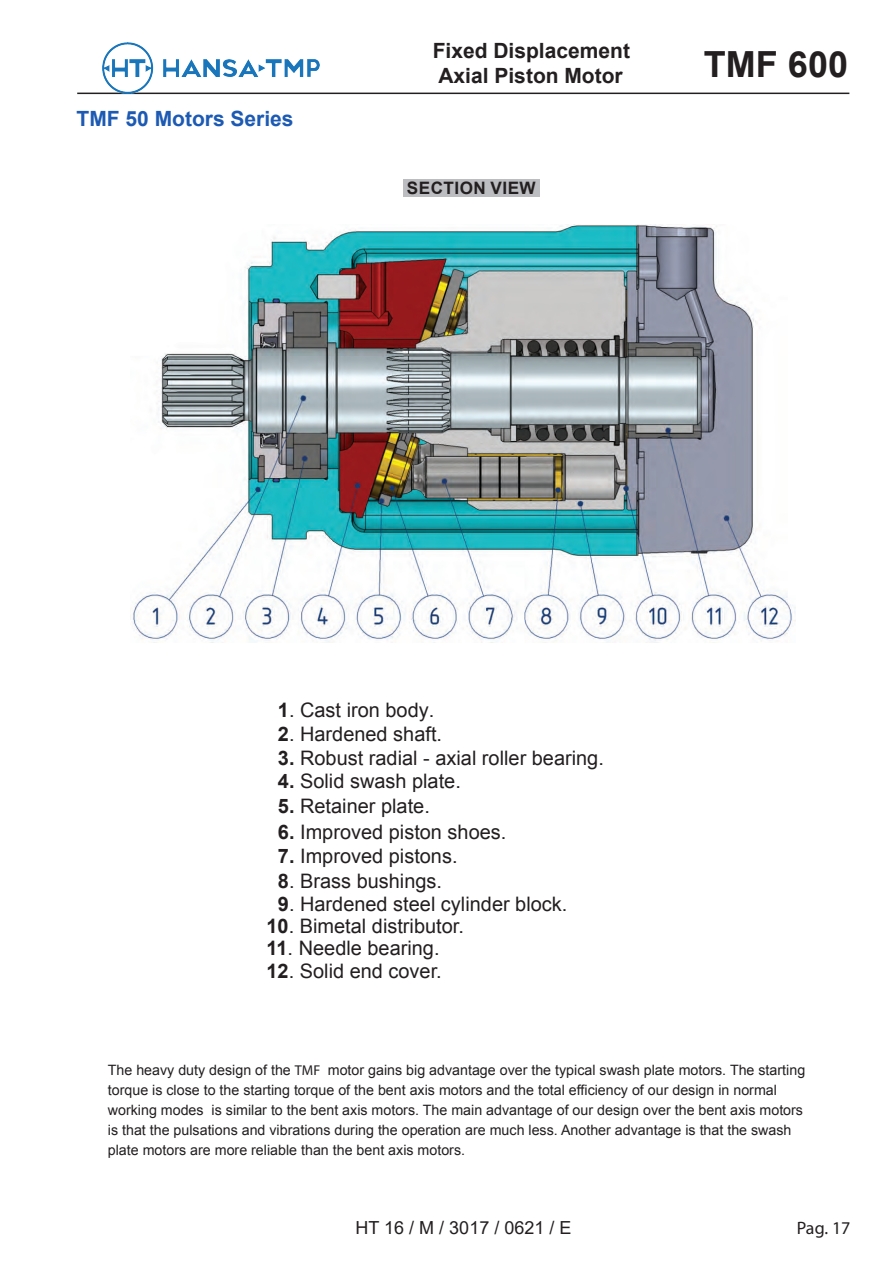
<style>
.page{position:relative;width:893px;height:1263px;background:#fff}
.page>*{position:absolute;margin:0;border:0;box-sizing:border-box;transform-origin:0 0}
.t1{font:700 36px "Arial";color:#231f20}
.t2{font:700 21px/25.2px "Arial";color:#231f20}
.t3{font:700 21px "Arial";color:#1c5ab3}
.t4{font:19.95px "Arial";color:#231f20}
.t5{font:18px "Arial";color:#231f20}
.t6{font:18px "Myriad Pro";color:#231f20}
.t7{font:700 17.1px "Arial";letter-spacing:.03em;color:#231f20}
.t8{font:14.25px/20px "Arial";color:#231f20}
.s1{font-weight:700}
.s2{font-style:inherit}
</style>
<div class="page">
<hr style="left:77px;top:93px;width:772px;height:1px;background:#231f20">
<img style="left:103px;top:43px;width:216px;height:51px">
<div style="left:403px;top:179px;width:136px;height:17px;background:#bcbdc0"></div>
<img style="left:132px;top:225px;width:664px;height:417px">
<p class="t3" style="left:77px;top:104px;width:219px">TMF 50 Motors Series</p>
<h2 class="t2" style="left:433px;top:38px;width:199px">Fixed Displacement<br>Axial Piston Motor</h2>
<h1 class="t1" style="left:704px;top:39px;width:146px">TMF 600</h1>
<p class="t7" style="left:407px;top:177px;width:130px">SECTION VIEW</p>
<p class="t4" style="left:278px;top:697px;width:158px"><span class="s1">1</span>. Cast iron body.</p>
<p class="t4" style="left:278px;top:721px;width:166px"><span class="s1">2</span>. Hardened shaft.</p>
<p class="t4" style="left:278px;top:745px;width:327px"><span class="s1">3.</span> Robust radial - axial roller bearing.</p>
<p class="t4" style="left:278px;top:768px;width:184px"><span class="s1">4.</span> Solid swash plate.</p>
<p class="t4" style="left:278px;top:793px;width:153px"><span class="s1">5.</span> Retainer plate.</p>
<p class="t4" style="left:278px;top:819px;width:230px"><span class="s1">6.</span> Improved piston shoes.</p>
<p class="t4" style="left:278px;top:843px;width:181px"><span class="s1">7.</span> Improved pistons.</p>
<p class="t4" style="left:278px;top:868px;width:166px"><span class="s1">8</span>. Brass bushings.</p>
<p class="t4" style="left:278px;top:890px;width:291px"><span class="s1">9</span>. Hardened steel cylinder block.</p>
<p class="t4" style="left:267px;top:913px;width:199px"><span class="s1">10</span>. Bimetal distributor.</p>
<p class="t4" style="left:267px;top:935px;width:175px"><span class="s1">11</span>. Needle bearing.</p>
<p class="t4" style="left:267px;top:957px;width:177px"><span class="s1">12</span>. Solid end cover.</p>
<p class="t8" style="left:108px;top:1060px;width:699px">The heavy duty design of the <span class="s2">TMF</span> motor gains big advantage over the typical swash plate motors. The starting torque is close to the starting torque of the bent axis motors and the total efficiency of our design in normal working modes is similar to the bent axis motors. The main advantage of our design over the bent axis motors is that the pulsations and vibrations during the operation are much less. Another advantage is that the swash plate motors are more reliable than the bent axis motors.</p>
<p class="t5" style="left:356px;top:1215px;width:217px">HT 16 / M / 3017 / 0621 / E</p>
<p class="t6" style="left:797px;top:1217px;width:55px">Pag. 17</p>
</div>
